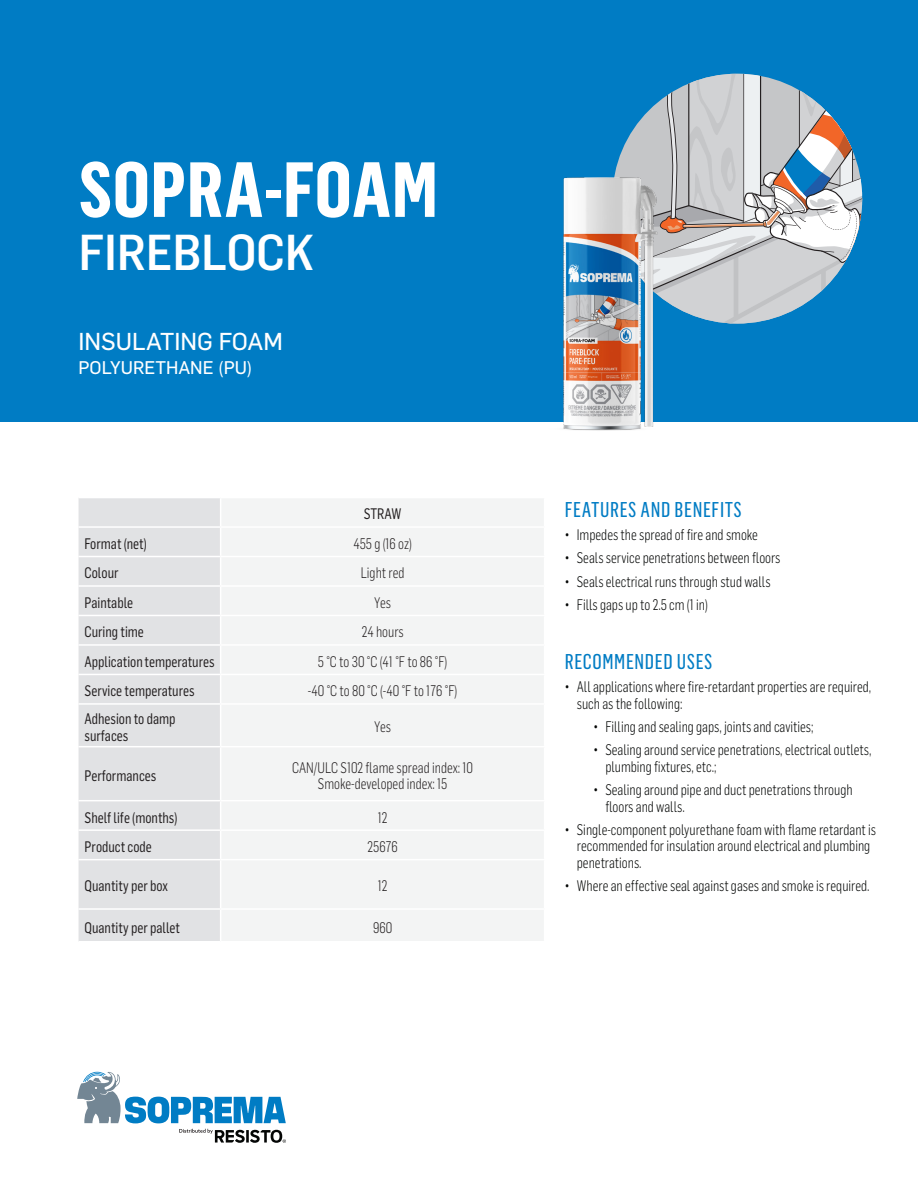
<style>
.page{position:relative;width:918px;height:1188px;background:#fff}
.page>*{position:absolute;margin:0;border:0;box-sizing:border-box;transform-origin:0 0}
.t1{font:700 76.5px "Flama Condensed";letter-spacing:.01em;color:#fff}
.t2{font:500 49.5px "Flama Semicondensed";letter-spacing:-.01em;color:#fff}
.t3{font:24px "Flama Basic";color:#fff}
.Infos_Tableau_Align_Gauche{font:21px "Flama Condensed Basic";letter-spacing:.03em;color:#007cc4}
.t4{font:18px "Flama Basic";color:#fff}
.Infos_Tableau_Align_Gauche-2{font:300 15px/16.5px "Flama Semicondensed";color:#040605;scale:.85 1}
.Infos_Tableau_Align_Gauche-3{font:15px/16.5px "Flama Semicondensed Basic";color:#231f20;scale:.85 1}
.Infos_Tableau_Align_Gauche-4{font:300 15px "Flama Semicondensed";color:#231f20;scale:.85 1}
</style>
<div class="page">
<div style="left:0;top:0;width:918px;height:421px;background:#007cc4"></div>
<div style="left:79px;top:498px;width:141px;height:443px;background:#e1e2e4"></div>
<div style="left:222px;top:499px;width:322px;height:442px;background:#f3f4f4"></div>
<hr style="left:79px;top:526px;width:142px;height:2px;background:#fff">
<hr style="left:221px;top:526px;width:324px;height:2px;background:#fff">
<hr style="left:79px;top:556px;width:142px;height:1px;background:#fff">
<hr style="left:221px;top:556px;width:324px;height:1px;background:#fff">
<hr style="left:79px;top:585px;width:142px;height:2px;background:#fff">
<hr style="left:221px;top:585px;width:324px;height:2px;background:#fff">
<hr style="left:79px;top:615px;width:142px;height:1px;background:#fff">
<hr style="left:221px;top:615px;width:324px;height:1px;background:#fff">
<hr style="left:79px;top:644px;width:142px;height:2px;background:#fff">
<hr style="left:221px;top:644px;width:324px;height:2px;background:#fff">
<hr style="left:79px;top:674px;width:142px;height:1px;background:#fff">
<hr style="left:221px;top:674px;width:324px;height:1px;background:#fff">
<hr style="left:79px;top:703px;width:142px;height:2px;background:#fff">
<hr style="left:221px;top:703px;width:324px;height:2px;background:#fff">
<hr style="left:79px;top:746px;width:142px;height:1px;background:#fff">
<hr style="left:221px;top:746px;width:324px;height:1px;background:#fff">
<hr style="left:79px;top:800px;width:142px;height:1px;background:#fff">
<hr style="left:221px;top:800px;width:324px;height:1px;background:#fff">
<hr style="left:79px;top:829px;width:142px;height:2px;background:#fff">
<hr style="left:221px;top:829px;width:324px;height:2px;background:#fff">
<hr style="left:79px;top:859px;width:142px;height:1px;background:#fff">
<hr style="left:221px;top:859px;width:324px;height:1px;background:#fff">
<hr style="left:79px;top:908px;width:142px;height:2px;background:#fff">
<hr style="left:221px;top:908px;width:324px;height:2px;background:#fff">
<svg style="left:625px;top:74px;width:237px;height:250px"></svg>
<svg style="left:767px;top:211px;width:13px;height:14px"></svg>
<img style="left:511px;top:144px;width:182px;height:287px">
<svg style="left:179px;top:1129px;width:107px;height:14px"></svg>
<svg style="left:77px;top:1072px;width:209px;height:51px"></svg>
<p class="t1" style="left:79px;top:141px;width:361px">SOPRA-FOAM</p>
<p class="t2" style="left:79px;top:220px;width:238px">FIREBLOCK</p>
<p class="t3" style="left:79px;top:325px;width:206px">INSULATING FOAM</p>
<p class="t4" style="left:79px;top:355px;width:176px">POLYURETHANE (PU)</p>
<p class="Infos_Tableau_Align_Gauche-3" style="left:364px;top:505px;width:46px">STRAW</p>
<p class="Infos_Tableau_Align_Gauche-3" style="left:85px;top:535px;width:75px">Format (net)</p>
<p class="Infos_Tableau_Align_Gauche-4" style="left:353px;top:534px;width:70px">455 g (16 oz)</p>
<p class="Infos_Tableau_Align_Gauche-3" style="left:85px;top:564px;width:41px">Colour</p>
<p class="Infos_Tableau_Align_Gauche-4" style="left:361px;top:563px;width:53px">Light red</p>
<p class="Infos_Tableau_Align_Gauche-3" style="left:85px;top:594px;width:59px">Paintable</p>
<p class="Infos_Tableau_Align_Gauche-4" style="left:374px;top:593px;width:21px">Yes</p>
<p class="Infos_Tableau_Align_Gauche-3" style="left:85px;top:623px;width:71px">Curing time</p>
<p class="Infos_Tableau_Align_Gauche-4" style="left:362px;top:622px;width:51px">24 hours</p>
<p class="Infos_Tableau_Align_Gauche-3" style="left:85px;top:653px;width:155px">Application temperatures</p>
<p class="Infos_Tableau_Align_Gauche-4" style="left:318px;top:652px;width:154px">5 °C to 30 °C (41 °F to 86 °F)</p>
<p class="Infos_Tableau_Align_Gauche-3" style="left:85px;top:682px;width:131px">Service temperatures</p>
<p class="Infos_Tableau_Align_Gauche-4" style="left:308px;top:681px;width:177px">-40 °C to 80 °C (-40 °F to 176 °F)</p>
<p class="Infos_Tableau_Align_Gauche-3" style="left:85px;top:710px;width:109px">Adhesion to damp surfaces</p>
<p class="Infos_Tableau_Align_Gauche-4" style="left:374px;top:718px;width:21px">Yes</p>
<p class="Infos_Tableau_Align_Gauche-3" style="left:85px;top:767px;width:86px">Performances</p>
<p class="Infos_Tableau_Align_Gauche-4" style="left:292px;top:758px;width:214px">CAN/ULC S102 flame spread index: 10</p>
<p class="Infos_Tableau_Align_Gauche-4" style="left:318px;top:774px;width:154px">Smoke-developed index: 15</p>
<p class="Infos_Tableau_Align_Gauche-3" style="left:85px;top:808px;width:111px">Shelf life (months)</p>
<p class="Infos_Tableau_Align_Gauche-4" style="left:378px;top:808px;width:13px">12</p>
<p class="Infos_Tableau_Align_Gauche-3" style="left:85px;top:838px;width:81px">Product code</p>
<p class="Infos_Tableau_Align_Gauche-4" style="left:368px;top:837px;width:37px">25676</p>
<p class="Infos_Tableau_Align_Gauche-3" style="left:85px;top:877px;width:99px">Quantity per box</p>
<p class="Infos_Tableau_Align_Gauche-4" style="left:378px;top:877px;width:13px">12</p>
<p class="Infos_Tableau_Align_Gauche-3" style="left:85px;top:918px;width:114px">Quantity per pallet</p>
<p class="Infos_Tableau_Align_Gauche-4" style="left:373px;top:918px;width:24px">960</p>
<p class="Infos_Tableau_Align_Gauche" style="left:565px;top:496px;width:178px">FEATURES AND BENEFITS</p>
<p class="Infos_Tableau_Align_Gauche-2" style="left:565px;top:526px;width:229px">• Impedes the spread of fire and smoke</p>
<p class="Infos_Tableau_Align_Gauche-2" style="left:565px;top:549px;width:255px">• Seals service penetrations between floors</p>
<p class="Infos_Tableau_Align_Gauche-2" style="left:565px;top:572px;width:244px">• Seals electrical runs through stud walls</p>
<p class="Infos_Tableau_Align_Gauche-2" style="left:565px;top:596px;width:170px">• Fills gaps up to 2.5 cm (1 in)</p>
<p class="Infos_Tableau_Align_Gauche" style="left:565px;top:648px;width:149px">RECOMMENDED USES</p>
<p class="Infos_Tableau_Align_Gauche-2" style="left:577px;top:678px;width:348px;text-indent:-12px">• All applications where fire-retardant properties are required, such as the following:</p>
<p class="Infos_Tableau_Align_Gauche-2" style="left:593px;top:718px;width:261px">• Filling and sealing gaps, joints and cavities;</p>
<p class="Infos_Tableau_Align_Gauche-2" style="left:605px;top:741px;width:315px;text-indent:-12px">• Sealing around service penetrations, electrical outlets, plumbing fixtures, etc.;</p>
<p class="Infos_Tableau_Align_Gauche-2" style="left:605px;top:781px;width:292px;text-indent:-12px">• Sealing around pipe and duct penetrations through floors and walls.</p>
<p class="Infos_Tableau_Align_Gauche-2" style="left:577px;top:821px;width:354px;text-indent:-12px">• Single-component polyurethane foam with flame retardant is recommended for insulation around electrical and plumbing penetrations.</p>
<p class="Infos_Tableau_Align_Gauche-2" style="left:565px;top:877px;width:360px">• Where an effective seal against gases and smoke is required.</p>
</div>
